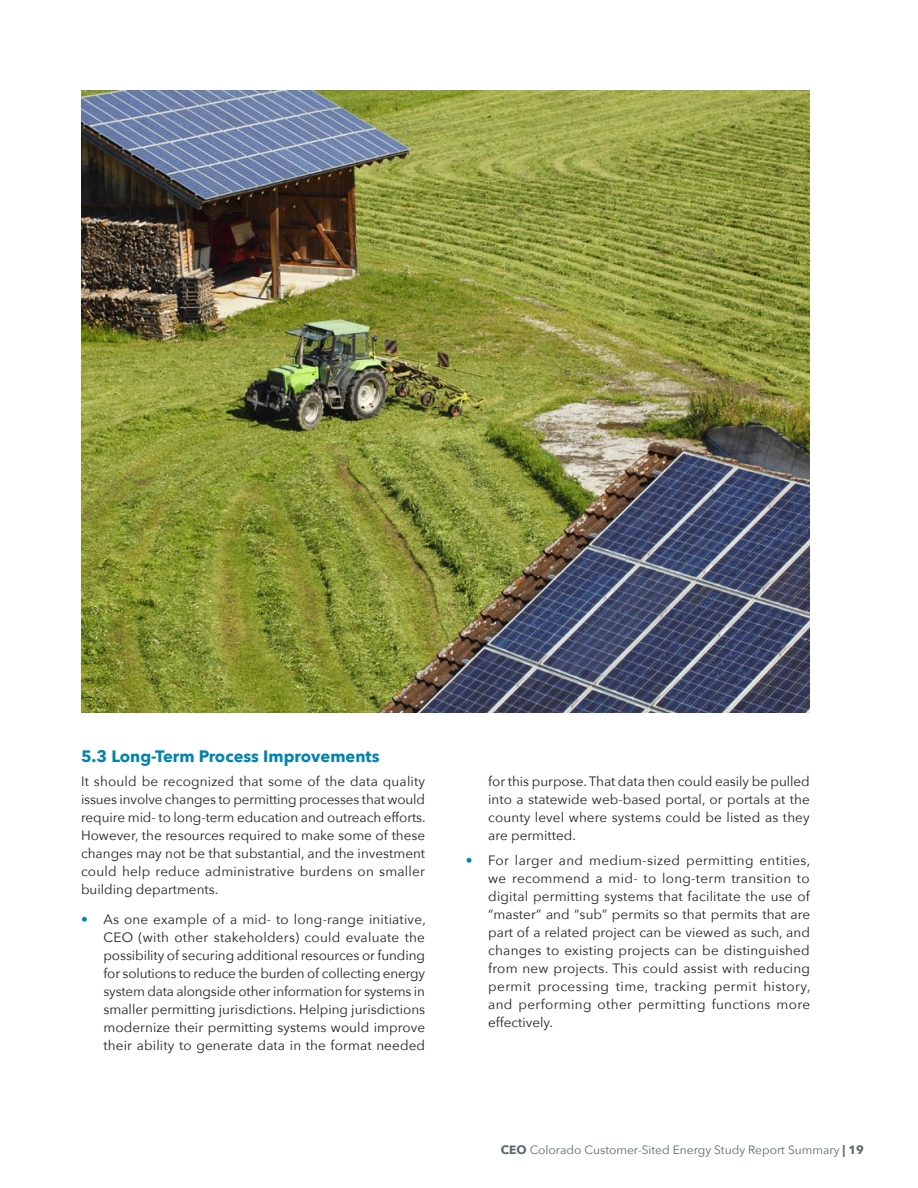
<style>
.page{position:relative;width:918px;height:1188px;background:#fff}
.page>*{position:absolute;margin:0;border:0;box-sizing:border-box;transform-origin:0 0}
.t1{font:700 16.5px "Avenir Next";color:#0084ad}
.t2{font:13.5px/18px "Avenir Next";letter-spacing:.01em;color:#231f20;text-align:justify}
.t3{font:12px "Avenir Next";color:#5c666f}
.s1{color:#0084ad}
.s2{font-weight:700}
</style>
<div class="page">
<img style="left:81px;top:90px;width:729px;height:623px">
<p class="t1" style="left:81px;top:746px;width:300px">5.3 Long-Term Process Improvements</p>
<p class="t2" style="left:81px;top:772px;width:346px">It should be recognized that some of the data quality issues involve changes to permitting processes that would require mid- to long-term education and outreach efforts.<br>However, the resources required to make some of these changes may not be that substantial, and the investment could help reduce administrative burdens on smaller building departments.</p>
<p class="t2" style="left:104px;top:910px;width:324px;text-indent:-23px"><span class="s1">•</span> As one example of a mid- to long-range initiative, CEO (with other stakeholders) could evaluate the possibility of securing additional resources or funding for solutions to reduce the burden of collecting energy system data alongside other information for systems in smaller permitting jurisdictions. Helping jurisdictions modernize their permitting systems would improve their ability to generate data in the format needed</p>
<p class="t2" style="left:488px;top:772px;width:323px">for this purpose. That data then could easily be pulled into a statewide web-based portal, or portals at the county level where systems could be listed as they are permitted.</p>
<p class="t2" style="left:488px;top:851px;width:324px;text-indent:-23px"><span class="s1">•</span> For larger and medium-sized permitting entities, we recommend a mid- to long-term transition to digital permitting systems that facilitate the use of “master” and “sub” permits so that permits that are part of a related project can be viewed as such, and changes to existing projects can be distinguished from new projects. This could assist with reducing permit processing time, tracking permit history, and performing other permitting functions more effectively.</p>
<p class="t3" style="left:501px;top:1142px;width:365px"><span class="s2">CEO</span> Colorado Customer-Sited Energy Study Report Summary <span class="s2">| 19</span></p>
</div>
